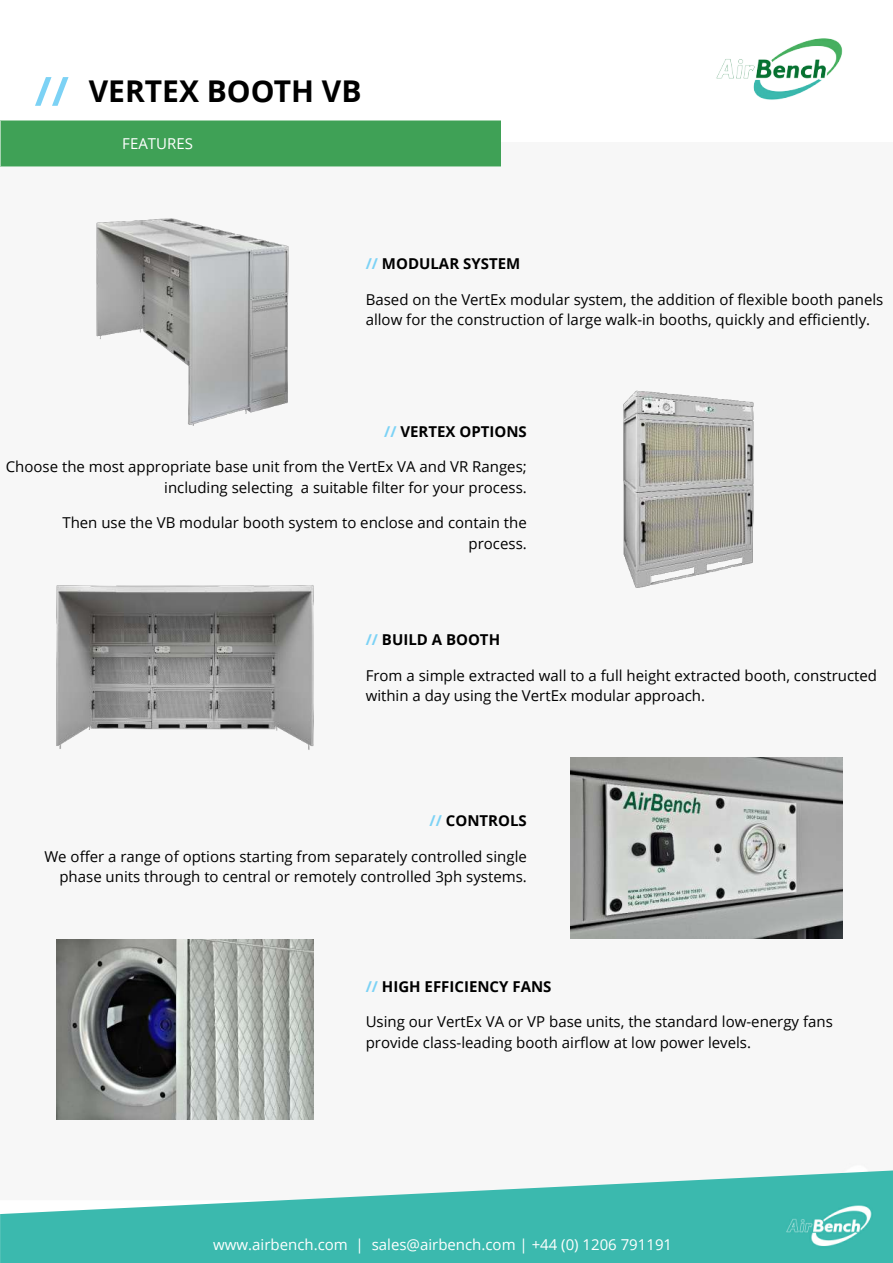
<style>
.page{position:relative;width:893px;height:1263px;background:#fff}
.page>*{position:absolute;margin:0;border:0;box-sizing:border-box;transform-origin:0 0}
.t1{font:700 30px "Open Sans";color:#000}
.t2{font:15px/20.4px "Open Sans";color:#000}
.t3{font:700 15px "Open Sans";color:#000}
.t4{font:15px "Open Sans";color:#fff}
.s1{color:#7cd2f5}
</style>
<div class="page">
<img style="left:716px;top:38px;width:127px;height:62px">
<img style="left:0;top:120px;width:501px;height:47px">
<img style="left:35px;top:77px;width:34px;height:29px">
<img style="left:0;top:1170px;width:893px;height:93px">
<div style="left:1px;top:121px;width:499px;height:45px;background:#3fa156"></div>
<img style="left:571px;top:757px;width:271px;height:181px">
<img style="left:56px;top:584px;width:258px;height:166px">
<img style="left:96px;top:218px;width:193px;height:207px">
<img style="left:623px;top:390px;width:131px;height:198px">
<img style="left:56px;top:939px;width:257px;height:180px">
<h1 class="t1" style="left:89px;top:69px;width:274px">VERTEX BOOTH VB</h1>
<p class="t4" style="left:122px;top:134px;width:72px">FEATURES</p>
<p class="t3" style="left:366px;top:253px;width:156px"><span class="s1">//</span> MODULAR SYSTEM</p>
<p class="t2" style="left:366px;top:289px;width:519px">Based on the VertEx modular system, the addition of flexible booth panels allow for the construction of large walk-in booths, quickly and efficiently.</p>
<p class="t3" style="left:384px;top:421px;width:144px"><span class="s1">//</span> VERTEX OPTIONS</p>
<p class="t2" style="left:6px;top:456px;width:523px;text-align:right">Choose the most appropriate base unit from the VertEx VA and VR Ranges; including selecting a suitable filter for your process.</p>
<p class="t2" style="left:62px;top:512px;width:466px;text-align:right">Then use the VB modular booth system to enclose and contain the process.</p>
<p class="t3" style="left:366px;top:629px;width:136px"><span class="s1">//</span> BUILD A BOOTH</p>
<p class="t2" style="left:366px;top:665px;width:513px">From a simple extracted wall to a full height extracted booth, constructed within a day using the VertEx modular approach.</p>
<p class="t3" style="left:430px;top:810px;width:99px"><span class="s1">//</span> CONTROLS</p>
<p class="t2" style="left:44px;top:845px;width:484px;text-align:right">We offer a range of options starting from separately controlled single phase units through to central or remotely controlled 3ph systems.</p>
<p class="t3" style="left:366px;top:976px;width:187px"><span class="s1">//</span> HIGH EFFICIENCY FANS</p>
<p class="t2" style="left:366px;top:1011px;width:469px">Using our VertEx VA or VP base units, the standard low-energy fans provide class-leading booth airflow at low power levels.</p>
<p class="t4" style="left:213px;top:1234px;width:460px">www.airbench.com | sales@airbench.com | +44 (0) 1206 791191</p>
</div>
